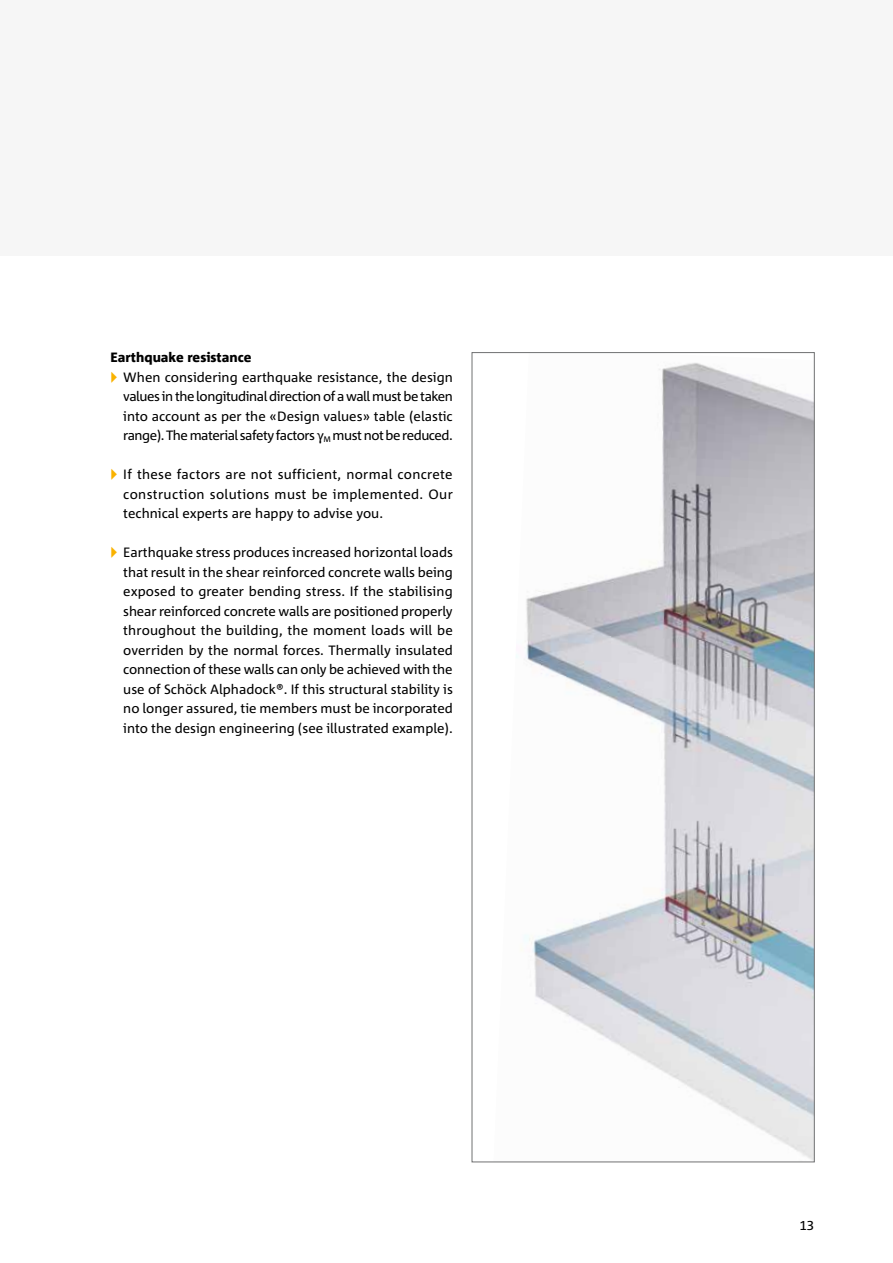
<style>
.page{position:relative;width:893px;height:1263px;background:#fff}
.page>*{position:absolute;margin:0;border:0;box-sizing:border-box;transform-origin:0 0}
.t1{font:13.5px/19.5px "Corpid Schoeck";color:#000;text-align:justify}
.t2{font:13.5px "Corpid Schoeck";letter-spacing:-.03em;color:#000}
.t3{font:13.5px "Corpid Schoeck";letter-spacing:-.035em;color:#000}
.t4{font:800 13.5px "Corpid Schoeck";color:#000}
.s1{color:#f9b200}
</style>
<div class="page">
<div style="left:0;top:0;width:893px;height:255px;background:#f6f6f6"></div>
<img style="left:516px;top:362px;width:297px;height:798px">
<p class="t4" style="left:111px;top:349px;width:142px">Earthquake resistance</p>
<p class="t1" style="left:111px;top:367px;width:344px"><span class="s1">▶</span> When considering earthquake resistance, the design</p>
<p class="t2" style="left:123px;top:388px;width:331px">values in the longitudinal direction of a wall must be taken</p>
<p class="t1" style="left:123px;top:406px;width:331px">into account as per the «Design values» table (elastic</p>
<p class="t3" style="left:123px;top:427px;width:331px">range). The material safety factors γ<sub>M</sub> must not be reduced.</p>
<p class="t1" style="left:123px;top:465px;width:331px;text-indent:-13px"><span class="s1">▶</span> If these factors are not sufficient, normal concrete construction solutions must be implemented. Our technical experts are happy to advise you.</p>
<p class="t1" style="left:123px;top:543px;width:331px;text-indent:-13px"><span class="s1">▶</span> Earthquake stress produces increased horizontal loads that result in the shear reinforced concrete walls being exposed to greater bending stress. If the stabilising shear reinforced concrete walls are positioned properly throughout the building, the moment loads will be overriden by the normal forces. Thermally insulated connection of these walls can only be achieved with the use of Schöck Alphadock®. If this structural stability is no longer assured, tie members must be incorporated into the design engineering (see illustrated example).</p>
<p class="t1" style="left:799px;top:1215px;width:16px">13</p>
</div>
